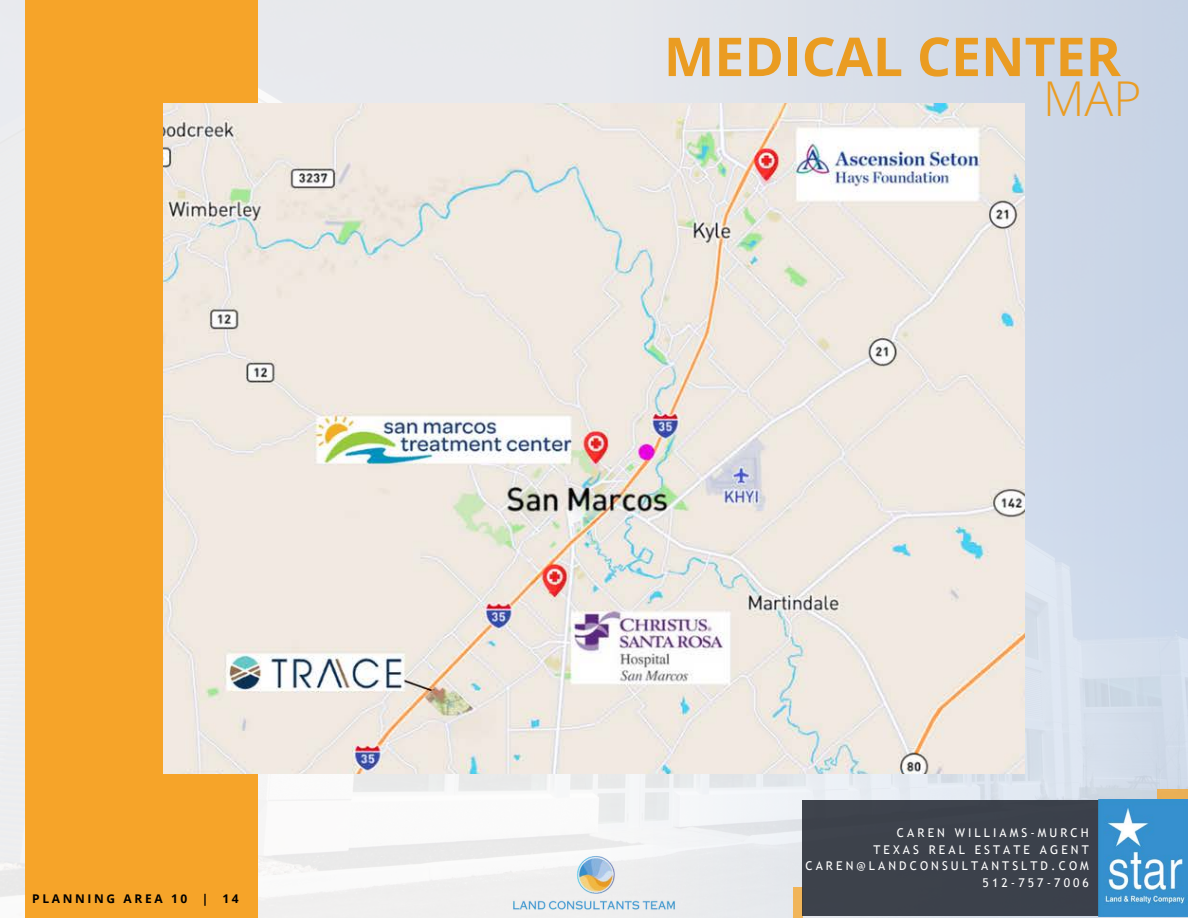
<style>
.page{position:relative;width:1188px;height:918px;background:#fff}
.page>*{position:absolute;margin:0;border:0;box-sizing:border-box;transform-origin:0 0}
.t1{font:700 53.55px "Open Sans";color:#ea9c22}
.t2{font:300 48px "Open Sans";color:#ea9c22}
.t3{font:12.15px "Trebuchet MS";letter-spacing:.255em;color:#fff}
.t4{font:700 12px "Open Sans";letter-spacing:.22em;color:#000}
</style>
<div class="page">
<img style="left:0;top:0;width:1188px;height:918px">
<div style="left:793px;top:887px;width:9px;height:31px;background:#f1b559"></div>
<div style="left:802px;top:800px;width:375px;height:116px;background:#3c414b"></div>
<img style="left:1099px;top:800px;width:89px;height:116px">
<div style="left:1157px;top:790px;width:31px;height:9px;background:#eab056"></div>
<div style="left:25px;top:0;width:232px;height:918px;background:#f6a429"></div>
<img style="left:493px;top:843px;width:202px;height:75px">
<img style="left:163px;top:103px;width:862px;height:671px">
<p class="t4" style="left:32px;top:890px;width:208px">PLANNING AREA 10 | 14</p>
<p class="t1" style="left:664px;top:19px;width:459px">MEDICAL CENTER</p>
<p class="t2" style="left:1043px;top:65px;width:100px">MAP</p>
<h3 class="t3" style="left:897px;top:826px;width:193px">CAREN WILLIAMS-MURCH</h3>
<h1 class="t3" style="left:873px;top:842px;width:217px">TEXAS REAL ESTATE AGENT</h1>
<h2 class="t3" style="left:805px;top:859px;width:285px">CAREN@LANDCONSULTANTSLTD.COM</h2>
<p class="t3" style="left:983px;top:876px;width:108px">512-757-7006</p>
</div>
